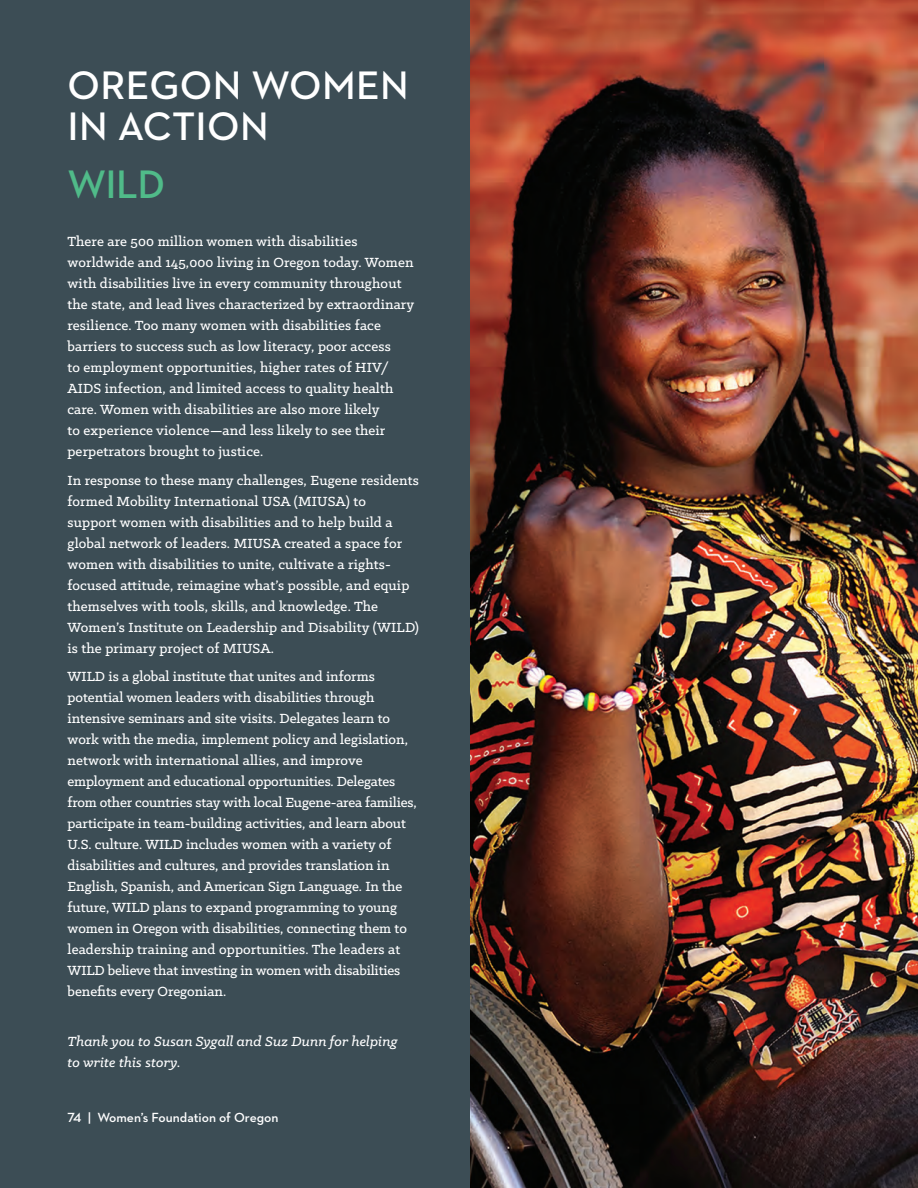
<style>
.page{position:relative;width:918px;height:1188px;background:#fff}
.page>*{position:absolute;margin:0;border:0;box-sizing:border-box;transform-origin:0 0}
.t1{font:600 40.5px/40.5px "Neutraface 2 Text";letter-spacing:.01em;color:#fff}
.t2{font:600 40.5px "Neutraface 2 Text";color:#50bb89}
.t3{font:500 15px/21px "Klinic Slab";letter-spacing:.01em;color:#fff}
.t4{font:italic 500 15px/21px "Klinic Slab";letter-spacing:.01em;color:#fff}
.t5{font:600 13.5px "Neutraface 2 Text";color:#fff}
</style>
<div class="page">
<img style="left:469px;top:0;width:449px;height:1188px">
<div style="left:0;top:0;width:469px;height:1188px;background:#3c4d55"></div>
<h1 class="t1" style="left:68px;top:65px;width:343px">OREGON WOMEN<br>IN ACTION</h1>
<h1 class="t2" style="left:68px;top:159px;width:99px">WILD</h1>
<p class="t3" style="left:68px;top:231px;width:348px">There are 500 million women with disabilities worldwide and 145,000 living in Oregon today. Women with disabilities live in every community throughout the state, and lead lives characterized by extraordinary resilience. Too many women with disabilities face barriers to success such as low literacy, poor access<br>to employment opportunities, higher rates of HIV/ AIDS infection, and limited access to quality health care. Women with disabilities are also more likely<br>to experience violence—and less likely to see their perpetrators brought to justice.</p>
<p class="t3" style="left:68px;top:469px;width:353px">In response to these many challenges, Eugene residents formed Mobility International USA (MIUSA) to<br>support women with disabilities and to help build a global network of leaders. MIUSA created a space for women with disabilities to unite, cultivate a rights&shy;focused attitude, reimagine what’s possible, and equip themselves with tools, skills, and knowledge. The Women’s Institute on Leadership and Disability (WILD) is the primary project of MIUSA.</p>
<p class="t3" style="left:68px;top:666px;width:351px">WILD is a global institute that unites and informs potential women leaders with disabilities through intensive seminars and site visits. Delegates learn to work with the media, implement policy and legislation, network with international allies, and improve employment and educational opportunities. Delegates from other countries stay with local Eugene-area families, participate in team-building activities, and learn about U.S. culture. WILD includes women with a variety of disabilities and cultures, and provides translation in English, Spanish, and American Sign Language. In the future, WILD plans to expand programming to young women in Oregon with disabilities, connecting them to leadership training and opportunities. The leaders at WILD believe that investing in women with disabilities benefits every Oregonian.</p>
<p class="t4" style="left:68px;top:1030px;width:332px">Thank you to Susan Sygall and Suz Dunn for helping to write this story.</p>
<p class="t5" style="left:68px;top:1109px;width:213px">74 | Women’s Foundation of Oregon</p>
</div>
